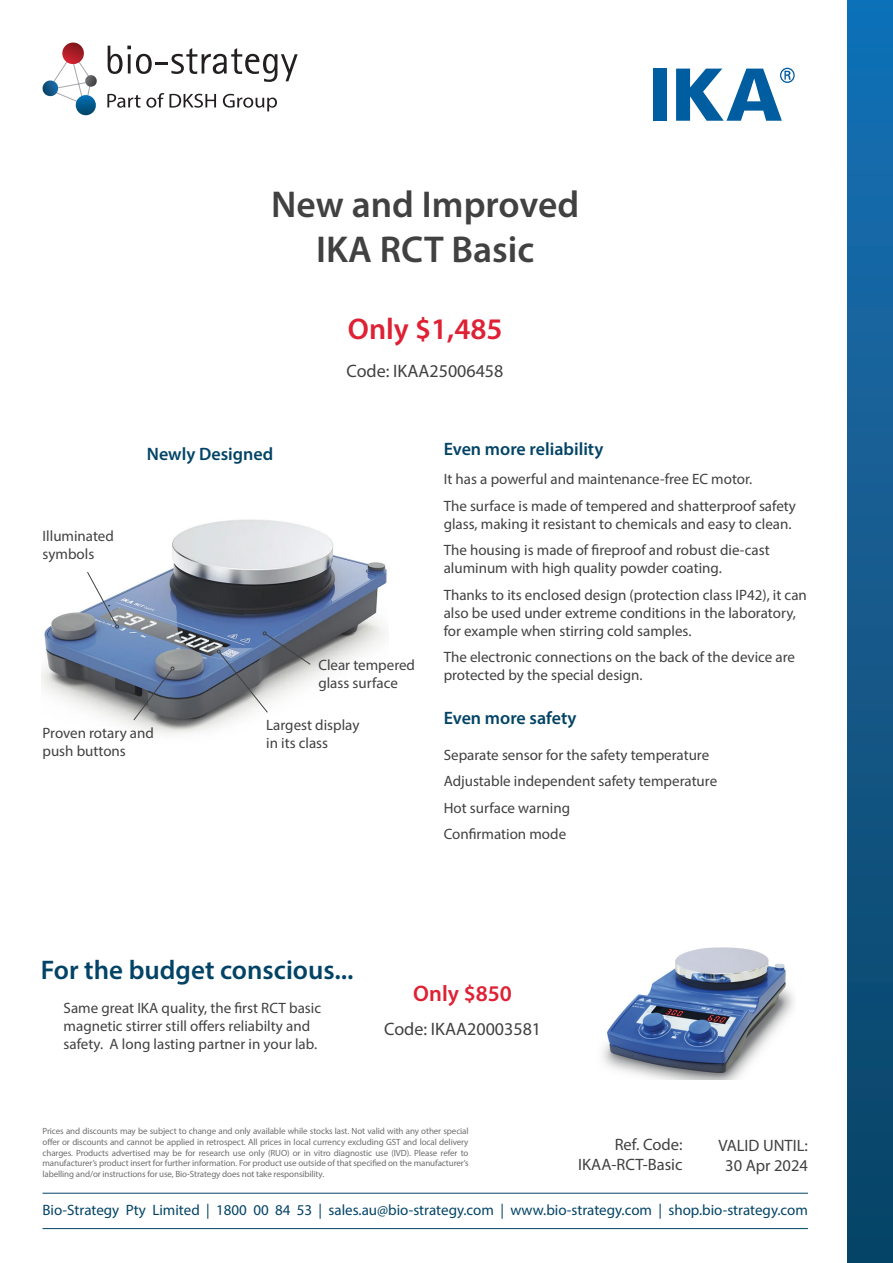
<style>
.page{position:relative;width:893px;height:1263px;background:#fff}
.page>*{position:absolute;margin:0;border:0;box-sizing:border-box;transform-origin:0 0}
.t1{font:600 37.5px/45px "Myriad Pro";color:#414142;text-align:center}
.t2{font:600 30px "Myriad Pro";color:#de2134}
.t3{font:600 27px "Myriad Pro";color:#034466}
.t4{font:600 22.5px "Myriad Pro";color:#de2134}
.t5{font:600 18px "Myriad Pro";color:#034466}
.t6{font:18px "Myriad Pro";color:#414142}
.Valid___Ref{font:16.5px "Myriad Pro";color:#414142}
.t7{font:15px/18px "Myriad Pro";color:#414142}
.t8{font:15px "Myriad Pro";color:#034466}
.t9{font:9px/10.8px "Myriad Pro";letter-spacing:-.01em;color:#6d6e70;text-align:justify}
</style>
<div class="page">
<div style="left:653px;top:69px;width:13px;height:52px;background:#005da0"></div>
<svg style="left:676px;top:68px;width:119px;height:53px"></svg>
<img style="left:602px;top:947px;width:192px;height:132px">
<img style="left:41px;top:519px;width:346px;height:216px">
<svg style="left:86px;top:571px;width:33px;height:57px"></svg>
<svg style="left:133px;top:667px;width:41px;height:54px;background:#677387"></svg>
<svg style="left:217px;top:631px;width:94px;height:82px"></svg>
<svg style="left:107px;top:93px;width:109px;height:15px"></svg>
<svg style="left:223px;top:94px;width:54px;height:17px"></svg>
<svg style="left:42px;top:43px;width:55px;height:72px"></svg>
<svg style="left:108px;top:46px;width:190px;height:36px"></svg>
<div style="left:847px;top:0;width:46px;height:1263px;background:linear-gradient(to bottom,#1870b5,#0b4364)"></div>
<hr style="left:43px;top:1193px;width:765px;height:1px;background:#034466">
<hr style="left:43px;top:1228px;width:765px;height:1px;background:#034466">
<p class="t1" style="left:271px;top:181px;width:309px">New and Improved<br>IKA RCT Basic</p>
<p class="t7" style="left:43px;top:526px;width:73px">Illuminated symbols</p>
<p class="t5" style="left:147px;top:442px;width:128px">Newly Designed</p>
<p class="t2" style="left:348px;top:310px;width:156px">Only $1,485</p>
<p class="t6" style="left:346px;top:360px;width:158px">Code: IKAA25006458</p>
<p class="t7" style="left:318px;top:655px;width:98px">Clear tempered glass surface</p>
<p class="t5" style="left:444px;top:438px;width:161px">Even more reliability</p>
<p class="t7" style="left:444px;top:470px;width:310px">It has a powerful and maintenance-free EC motor.</p>
<p class="t7" style="left:444px;top:497px;width:354px">The surface is made of tempered and shatterproof safety glass, making it resistant to chemicals and easy to clean.</p>
<p class="t7" style="left:444px;top:541px;width:327px">The housing is made of fireproof and robust die-cast aluminum with high quality powder coating.</p>
<p class="t7" style="left:444px;top:586px;width:365px">Thanks to its enclosed design (protection class IP42), it can also be used under extreme conditions in the laboratory, for example when stirring cold samples.</p>
<p class="t7" style="left:444px;top:648px;width:353px">The electronic connections on the back of the device are protected by the special design.</p>
<p class="t7" style="left:43px;top:724px;width:113px">Proven rotary and push buttons</p>
<p class="t7" style="left:266px;top:716px;width:95px">Largest display in its class</p>
<p class="t5" style="left:444px;top:707px;width:134px">Even more safety</p>
<p class="t7" style="left:444px;top:745px;width:267px">Separate sensor for the safety temperature</p>
<p class="t7" style="left:444px;top:772px;width:275px">Adjustable independent safety temperature</p>
<p class="t7" style="left:444px;top:798px;width:128px">Hot surface warning</p>
<p class="t7" style="left:444px;top:825px;width:124px">Confirmation mode</p>
<p class="t3" style="left:41px;top:953px;width:314px">For the budget conscious...</p>
<p class="t7" style="left:64px;top:999px;width:259px">Same great IKA quality, the first RCT basic magnetic stirrer still offers reliabilty and safety. A long lasting partner in your lab.</p>
<p class="t4" style="left:413px;top:979px;width:100px">Only $850</p>
<p class="t6" style="left:384px;top:1018px;width:158px">Code: IKAA20003581</p>
<p class="t9" style="left:43px;top:1125px;width:428px">Prices and discounts may be subject to change and only available while stocks last. Not valid with any other special offer or discounts and cannot be applied in retrospect. All prices in local currency excluding GST and local delivery charges. Products advertised may be for research use only (RUO) or in vitro diagnostic use (IVD). Please refer to manufacturer’s product insert for further information. For product use outside of that specified on the manufacturer’s labelling and/or instructions for use, Bio-Strategy does not take responsibility.</p>
<p class="t8" style="left:43px;top:1200px;width:767px">Bio-Strategy Pty Limited | 1800 00 84 53 | sales.au@bio-strategy.com | www.bio-strategy.com | shop.bio-strategy.com</p>
<p class="Valid___Ref" style="left:615px;top:1134px;width:69px">Ref. Code:</p>
<p class="Valid___Ref" style="left:578px;top:1154px;width:106px">IKAA-RCT-Basic</p>
<p class="Valid___Ref" style="left:718px;top:1135px;width:91px">VALID UNTIL:</p>
<p class="Valid___Ref" style="left:725px;top:1155px;width:84px">30 Apr 2024</p>
</div>
